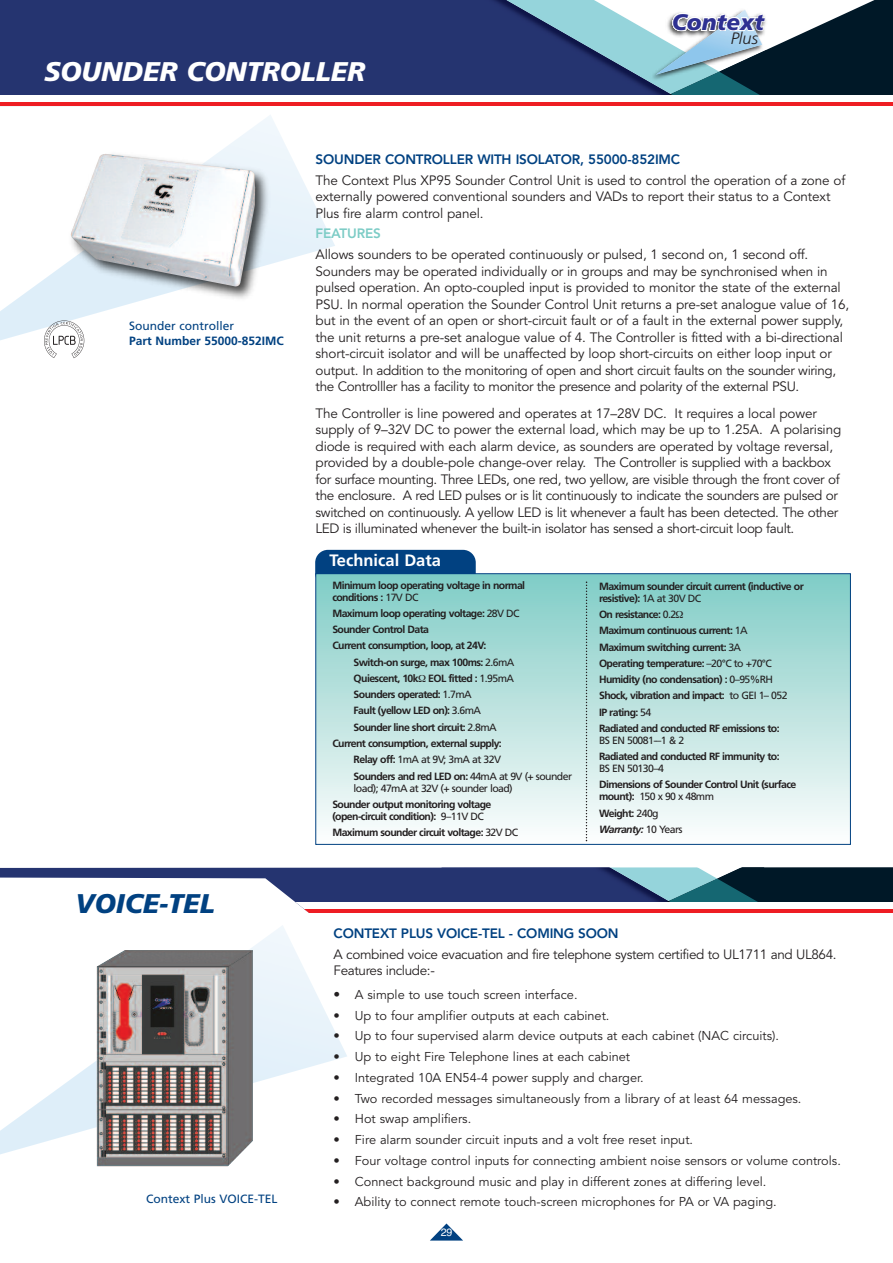
<style>
.page{position:relative;width:893px;height:1263px;background:#fff}
.page>*{position:absolute;margin:0;border:0;box-sizing:border-box;transform-origin:0 0}
.t1{font:italic 900 27px "Frutiger";color:#fff}
.t2{font:italic 900 27px "Frutiger";color:#014181}
.t3{font:italic 900 22.5px "Frutiger";color:#2e3092}
.t4{font:700 16.5px "Frutiger";color:#fff}
.t5{font:italic 300 16.5px "Frutiger";color:#231f20}
.t6{font:13.5px/16.5px "Avenir";letter-spacing:-.01em;color:#231f20}
.t7{font:13.5px/16.5px "Avenir";letter-spacing:-.03em;color:#231f20}
.t8{font:800 13.5px "Avenir";letter-spacing:-.01em;color:#014181}
.t9{font:800 13.5px "Avenir";letter-spacing:-.01em;color:#7dccc6}
.t10{font:12.75px "Avenir";color:#231f20}
.t11{font:12px "Frutiger";color:#014181}
.t12{font:700 12px "Frutiger";color:#014181}
.t13{font:10.65px "Helvetica";color:#fff}
.t14{font:700 10.5px/16.2px "Frutiger";letter-spacing:-.055em;color:#231f20}
.t15{font:10.5px/16.2px "Frutiger";letter-spacing:-.055em;color:#231f20}
.s1{font-weight:400}
.s2{font-weight:700}
.s3{font-weight:700;font-style:italic}
.s4{font-size:13.5px}
</style>
<div class="page">
<svg style="left:430px;top:1223px;width:33px;height:17px"></svg>
<div style="left:0;top:0;width:444px;height:95px;background:#253470"></div>
<div style="left:444px;top:0;width:26px;height:95px;background:#253470"></div>
<hr style="left:0;top:102px;width:893px;height:3px;background:#ee1d23">
<svg style="left:470px;top:0;width:423px;height:106px"></svg>
<svg style="left:0;top:115px;width:335px;height:229px"></svg>
<div style="left:315px;top:550px;width:161px;height:36px;background:#014181;border-radius:13px"></div>
<div style="left:316px;top:574px;width:534px;height:270px;background:linear-gradient(to bottom,#80ccc5,#fcfcfc)"></div>
<div style="left:315px;top:573px;width:536px;height:272px;border:1px solid #014181"></div>
<svg style="left:586px;top:581px;width:1px;height:260px"></svg>
<img style="left:38px;top:118px;width:272px;height:217px">
<img style="left:71px;top:154px;width:185px;height:133px">
<svg style="left:44px;top:320px;width:40px;height:38px"></svg>
<svg style="left:0;top:926px;width:347px;height:241px"></svg>
<svg style="left:0;top:867px;width:893px;height:35px"></svg>
<hr style="left:0;top:909px;width:893px;height:3px;background:#ee1d23">
<img style="left:97px;top:950px;width:156px;height:216px">
<svg style="left:419px;top:675px;width:7px;height:7px"></svg>
<svg style="left:676px;top:611px;width:7px;height:7px"></svg>
<h1 class="t1" style="left:44px;top:61px;width:323px">SOUNDER CONTROLLER</h1>
<h2 class="t3" style="left:672px;top:13px;width:94px">Context</h2>
<p class="t5" style="left:730px;top:32px;width:29px;rotate:-1deg">Plus</p>
<p class="t11" style="left:129px;top:321px;width:107px">Sounder controller</p>
<p class="t12" style="left:129px;top:336px;width:156px">Part Number 55000-852IMC</p>
<h1 class="t2" style="left:75px;top:893px;width:141px">VOICE-TEL</h1>
<p class="t11" style="left:146px;top:1194px;width:133px">Context Plus VOICE-TEL</p>
<p class="t8" style="left:316px;top:149px;width:366px">SOUNDER CONTROLLER WITH ISOLATOR, 55000-852IMC</p>
<p class="t6" style="left:316px;top:172px;width:531px">The Context Plus XP95 Sounder Control Unit is used to control the operation of a zone of externally powered conventional sounders and VADs to report their status to a Context<br>Plus fire alarm control panel.</p>
<p class="t9" style="left:316px;top:223px;width:67px">FEATURES</p>
<p class="t6" style="left:316px;top:246px;width:535px">Allows sounders to be operated continuously or pulsed, 1 second on, 1 second off.<br>Sounders may be operated individually or in groups and may be synchronised when in pulsed operation. An opto-coupled input is provided to monitor the state of the external PSU. In normal operation the Sounder Control Unit returns a pre-set analogue value of 16, but in the event of an open or short-circuit fault or of a fault in the external power supply, the unit returns a pre-set analogue value of 4. The Controller is fitted with a bi-directional short-circuit isolator and will be unaffected by loop short-circuits on either loop input or output. In addition to the monitoring of open and short circuit faults on the sounder wiring, the Controlller has a facility to monitor the presence and polarity of the external PSU.</p>
<p class="t7" style="left:316px;top:405px;width:527px">The Controller is line powered and operates at 17–28V DC. It requires a local power supply of 9–32V DC to power the external load, which may be up to 1.25A. A polarising diode is required with each alarm device, as sounders are operated by voltage reversal, provided by a double-pole change-over relay. The Controller is supplied with a backbox for surface mounting. Three LEDs, one red, two yellow, are visible through the front cover of the enclosure. A red LED pulses or is lit continuously to indicate the sounders are pulsed or switched on continuously. A yellow LED is lit whenever a fault has been detected. The other LED is illuminated whenever the built-in isolator has sensed a short-circuit loop fault.</p>
<p class="t4" style="left:330px;top:553px;width:113px">Technical Data</p>
<p class="t14" style="left:332px;top:580px;width:194px;line-height:12px">Minimum loop operating voltage in normal conditions : <span class="s1">17V DC</span></p>
<p class="t14" style="left:332px;top:606px;width:189px">Maximum loop operating voltage: <span class="s1">28V DC<br></span>Sounder Control Data<br>Current consumption, loop, at 24V:</p>
<p class="t14" style="left:354px;top:655px;width:162px">Switch-on surge, max 100ms: <span class="s1">2.6mA</span></p>
<p class="t14" style="left:354px;top:671px;width:162px">Quiescent, 10k EOL fitted : <span class="s1">1.95mA</span></p>
<p class="t14" style="left:354px;top:687px;width:120px">Sounders operated: <span class="s1">1.7mA</span></p>
<p class="t14" style="left:354px;top:703px;width:129px">Fault (yellow LED on): <span class="s1">3.6mA</span></p>
<p class="t14" style="left:354px;top:720px;width:145px">Sounder line short circuit: <span class="s1">2.8mA</span></p>
<p class="t14" style="left:332px;top:736px;width:171px">Current consumption, external supply:</p>
<p class="t15" style="left:354px;top:752px;width:149px"><span class="s2">Relay off:</span> 1mA at 9V; 3mA at 32V</p>
<p class="t14" style="left:354px;top:768px;width:220px">Sounders and red LED on: <span class="s1">44mA at 9V (+ sounder</span></p>
<p class="t15" style="left:354px;top:780px;width:161px">load); 47mA at 32V (+ sounder load)</p>
<p class="t14" style="left:332px;top:799px;width:160px;line-height:12px">Sounder output monitoring voltage (open-circuit condition): <span class="s1">9–11V DC</span></p>
<p class="t14" style="left:332px;top:825px;width:187px">Maximum sounder circuit voltage: <span class="s1">32V DC</span></p>
<p class="t14" style="left:599px;top:581px;width:206px;line-height:12px">Maximum sounder circuit current (inductive or resistive): <span class="s1">1A at 30V DC</span></p>
<p class="t14" style="left:599px;top:607px;width:190px">On resistance: <span class="s1">0.2<br></span>Maximum continuous current: <span class="s1">1A<br></span>Maximum switching current: <span class="s1">3A<br></span>Operating temperature: <span class="s1">–20°C to +70°C<br></span>Humidity (no condensation) : <span class="s1">0–95%RH<br></span>Shock, vibration and impact: <span class="s1">to GEI 1– 052<br></span>IP rating: <span class="s1">54<br></span>Radiated and conducted RF emissions to:</p>
<p class="t15" style="left:599px;top:733px;width:87px">BS EN 50081-–1 &amp; 2</p>
<p class="t14" style="left:599px;top:749px;width:182px">Radiated and conducted RF immunity to:</p>
<p class="t15" style="left:599px;top:761px;width:66px">BS EN 50130–4</p>
<p class="t14" style="left:599px;top:779px;width:199px;line-height:12px">Dimensions of Sounder Control Unit (surface mount): <span class="s1">150 x 90 x 48mm</span></p>
<p class="t15" style="left:599px;top:806px;width:85px"><span class="s2">Weight:</span> 240g<br><span class="s3">Warranty:</span> 10 Years</p>
<p class="t8" style="left:334px;top:923px;width:286px">CONTEXT PLUS VOICE-TEL - COMING SOON</p>
<p class="t7" style="left:334px;top:946px;width:504px">A combined voice evacuation and fire telephone system certified to UL1711 and UL864.<br>Features include:-</p>
<p class="t10" style="left:334px;top:987px;width:245px"><span class="s4">•</span> A simple to use touch screen interface.</p>
<p class="t10" style="left:334px;top:1008px;width:277px">• Up to four amplifier outputs at each cabinet.</p>
<p class="t10" style="left:334px;top:1028px;width:447px">• Up to four supervised alarm device outputs at each cabinet (NAC circuits).</p>
<p class="t10" style="left:334px;top:1049px;width:298px">• Up to eight Fire Telephone lines at each cabinet</p>
<p class="t10" style="left:334px;top:1070px;width:312px">• Integrated 10A EN54-4 power supply and charger.</p>
<p class="t10" style="left:334px;top:1091px;width:469px">• Two recorded messages simultaneously from a library of at least 64 messages.</p>
<p class="t10" style="left:334px;top:1111px;width:139px">• Hot swap amplifiers.</p>
<p class="t10" style="left:334px;top:1132px;width:361px">• Fire alarm sounder circuit inputs and a volt free reset input.</p>
<p class="t10" style="left:334px;top:1153px;width:509px">• Four voltage control inputs for connecting ambient noise sensors or volume controls.</p>
<p class="t10" style="left:334px;top:1174px;width:434px">• Connect background music and play in different zones at differing level.</p>
<p class="t10" style="left:334px;top:1194px;width:445px">• Ability to connect remote touch-screen microphones for PA or VA paging.</p>
<p class="t13" style="left:441px;top:1226px;width:13px">29</p>
</div>
